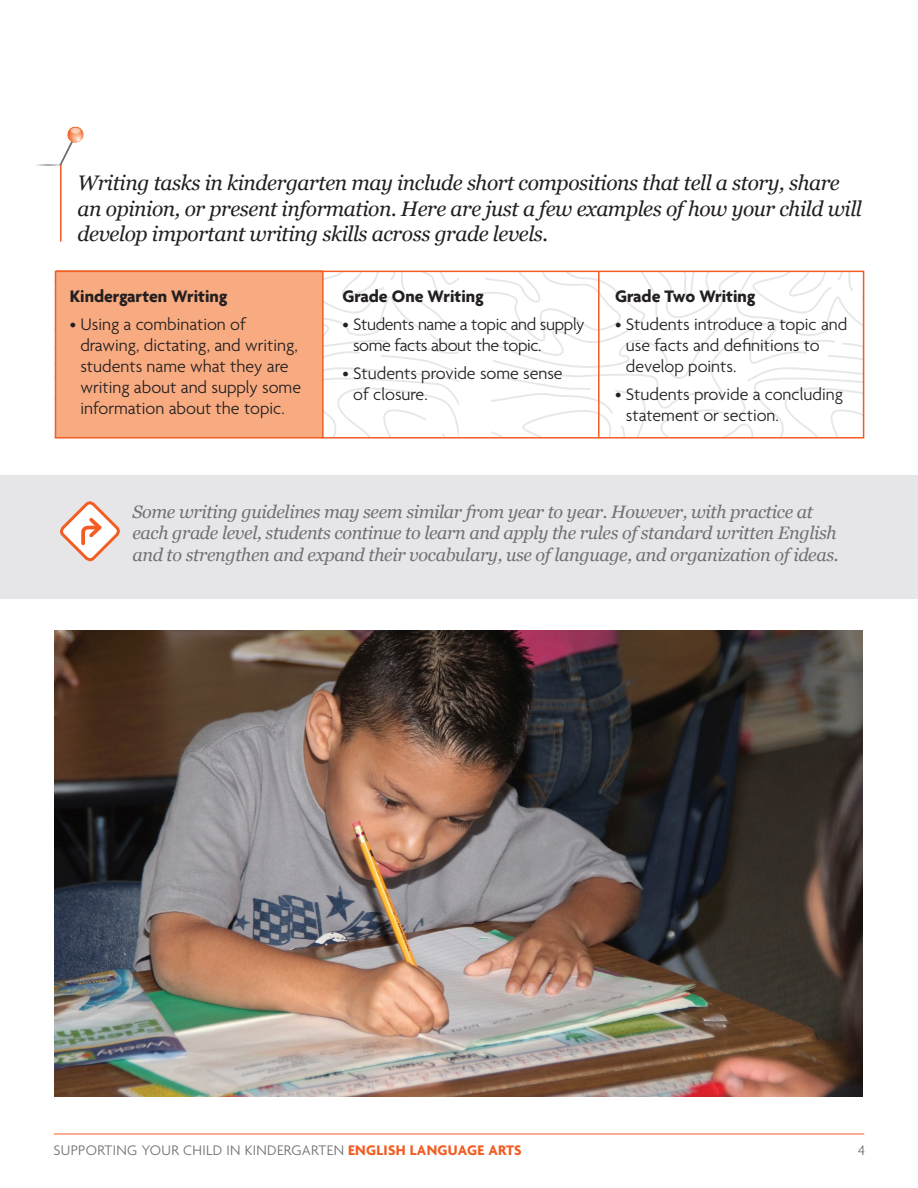
<style>
.page{position:relative;width:918px;height:1188px;background:#fff}
.page>*{position:absolute;margin:0;border:0;box-sizing:border-box;transform-origin:0 0}
.Call_Out{font:italic 21px/25.2px "Georgia";letter-spacing:-.02em;color:#231f20}
.Bullet_Copy{font:300 18px/21px "Agenda";color:#231f20}
.Call_Out-2{font:italic 18px/21.6px "Georgia";letter-spacing:-.02em;color:#717074}
.Bullet_Copy-2{font:300 18px/21px "Agenda";letter-spacing:-.02em;color:#231f20}
.Bullet_Copy-3{font:700 18px "Agenda";color:#231f20}
.t1{font:300 15px "Agenda";letter-spacing:.02em;color:#717074}
.s1{font-weight:700;color:#f25d24}
</style>
<div class="page">
<img style="left:36px;top:126px;width:48px;height:40px">
<svg style="left:479px;top:274px;width:382px;height:162px"></svg>
<svg style="left:324px;top:274px;width:135px;height:162px"></svg>
<div style="left:0;top:475px;width:918px;height:123px;background:#e6e6e8"></div>
<hr style="left:54px;top:1134px;width:810px;height:1px;background:#f25d24">
<div style="left:56px;top:271px;width:267px;height:167px;background:#f8ab81"></div>
<hr style="left:598px;top:272px;width:2px;height:166px;background:#f25d24">
<hr style="left:322px;top:272px;width:2px;height:166px;background:#f25d24">
<div style="left:55px;top:271px;width:809px;height:168px;border:2px solid #f25d24"></div>
<img style="left:54px;top:631px;width:809px;height:465px">
<svg style="left:60px;top:501px;width:60px;height:61px"></svg>
<hr style="left:60px;top:165px;width:2px;height:76px;background:#f25d24">
<p class="Call_Out" style="left:78px;top:171px;width:786px">Writing tasks in kindergarten may include short compositions that tell a story, share an opinion, or present information. Here are just a few examples of how your child will develop important writing skills across grade levels.</p>
<p class="Bullet_Copy-3" style="left:70px;top:287px;width:159px">Kindergarten Writing</p>
<p class="Bullet_Copy" style="left:80px;top:315px;width:222px;text-indent:-11px">• Using a combination of drawing, dictating, and writing, students name what they are writing about and supply some information about the topic.</p>
<p class="Bullet_Copy-3" style="left:342px;top:287px;width:143px">Grade One Writing</p>
<p class="Bullet_Copy-2" style="left:353px;top:315px;width:233px;text-indent:-11px">• Students name a topic and supply some facts about the topic.</p>
<p class="Bullet_Copy" style="left:353px;top:363px;width:211px;text-indent:-11px">• Students provide some sense of closure.</p>
<p class="Bullet_Copy-3" style="left:615px;top:287px;width:142px">Grade Two Writing</p>
<p class="Bullet_Copy" style="left:626px;top:315px;width:223px;text-indent:-11px">• Students introduce a topic and use facts and definitions to develop points.</p>
<p class="Bullet_Copy" style="left:626px;top:384px;width:219px;text-indent:-11px">• Students provide a concluding statement or section.</p>
<p class="Call_Out-2" style="left:132px;top:501px;width:708px">Some writing guidelines may seem similar from year to year. However, with practice at each grade level, students continue to learn and apply the rules of standard written English and to strengthen and expand their vocabulary, use of language, and organization of ideas.</p>
<p class="t1" style="left:54px;top:1142px;width:470px">SUPPORTING YOUR CHILD IN KINDERGARTEN <span class="s1">ENGLISH LANGUAGE ARTS</span></p>
<p class="t1" style="left:858px;top:1142px;width:9px">4</p>
</div>
